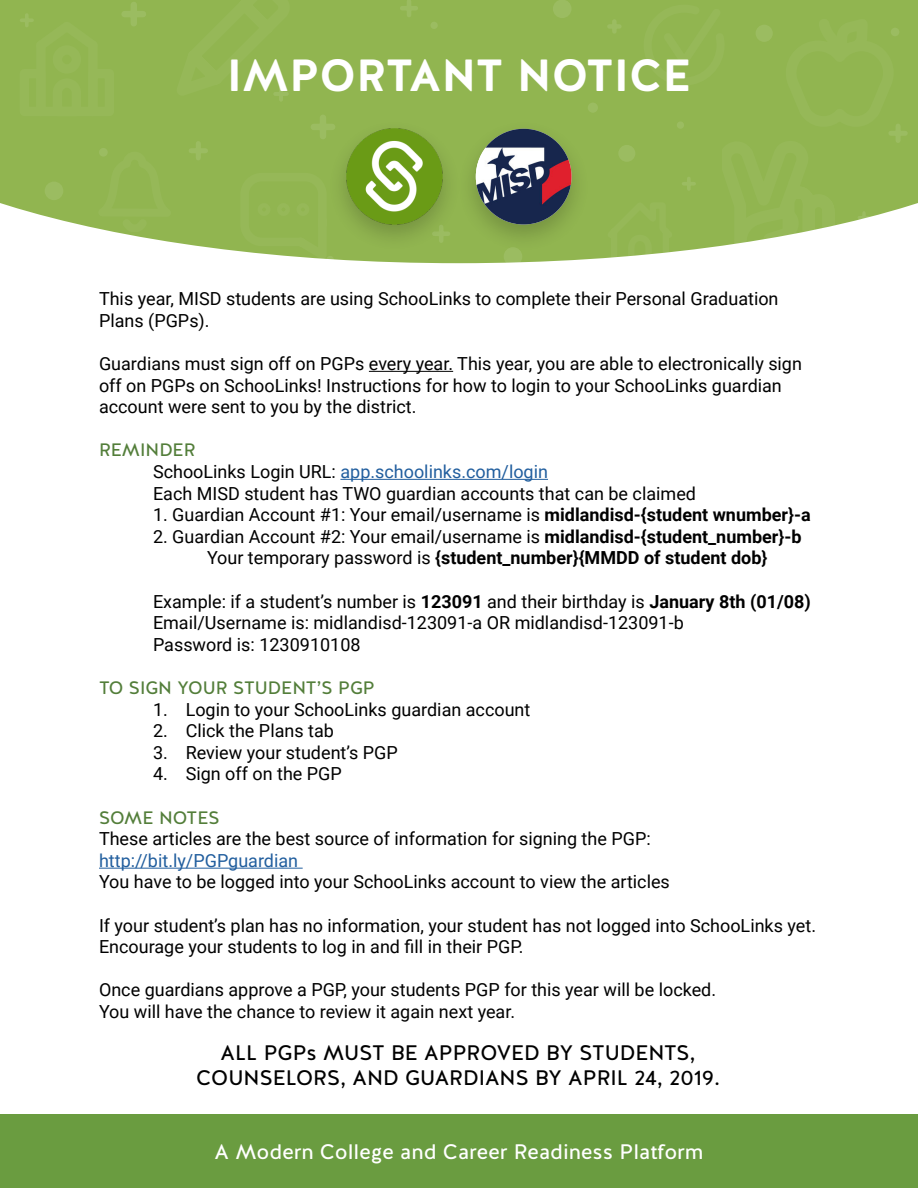
<style>
.page{position:relative;width:918px;height:1188px;background:#fff}
.page>*{position:absolute;margin:0;border:0;box-sizing:border-box;transform-origin:0 0}
.t1{font:700 45px "Halis R";color:#fff}
.t2{font:21px "Halis R";color:#000}
.t3{font:21px "Halis R";color:#fff}
.t4{font:18px/21.6px "Roboto";color:#000}
.t5{font:18px "Roboto";color:#215e9e}
.t6{font:700 18px "Roboto";color:#000}
.t7{font:18px "Halis R";color:#537e3a}
.s1{color:#000101}
.s2{font-weight:700}
.s3{font-weight:400}
</style>
<div class="page">
<div style="left:0;top:1115px;width:918px;height:73px;background:#6a9c40"></div>
<svg style="left:0;top:0;width:918px;height:263px;fill:#91b550"></svg>
<div style="left:99px;top:148px;width:9px;height:9px;background:#9bbc61;border-radius:50%"></div>
<div style="left:125px;top:11px;width:18px;height:6px;background:#9bbc61"></div>
<div style="left:131px;top:5px;width:6px;height:18px;background:#9bbc61"></div>
<hr style="left:369px;top:371px;width:84px;height:1px;background:#000">
<hr style="left:340px;top:479px;width:208px;height:1px;background:#215e9e">
<hr style="left:99px;top:868px;width:204px;height:1px;background:#215e9e">
<div style="left:191px;top:148px;width:15px;height:5px;background:#9bbc61"></div>
<div style="left:196px;top:144px;width:5px;height:14px;background:#9bbc61"></div>
<hr style="left:22px;top:18px;width:10px;height:4px;background:#9bbc61">
<hr style="left:25px;top:15px;width:4px;height:11px;background:#9bbc61">
<hr style="left:684px;top:182px;width:10px;height:4px;background:#9bbc61">
<hr style="left:687px;top:178px;width:4px;height:11px;background:#9bbc61">
<div style="left:891px;top:131px;width:14px;height:5px;background:#9bbc61"></div>
<div style="left:896px;top:126px;width:5px;height:14px;background:#9bbc61"></div>
<div style="left:677px;top:121px;width:7px;height:8px;background:#9bbc61;border-radius:50%"></div>
<div style="left:45px;top:182px;width:18px;height:18px;background:#9bbc61;border-radius:50%"></div>
<div style="left:755px;top:24px;width:19px;height:19px;background:#9bbc61;border-radius:50%"></div>
<div style="left:754px;top:23px;width:20px;height:20px;border:2px solid #91b550;border-radius:50%"></div>
<hr style="left:279px;top:88px;width:4px;height:12px;background:#9bbc61">
<svg style="left:327px;top:256px;width:7px;height:7px"></svg>
<div style="left:430px;top:22px;width:8px;height:7px;background:#9bbc61;border-radius:50%"></div>
<div style="left:457px;top:119px;width:134px;height:135px;background:#000;opacity:.2"></div>
<img style="left:476px;top:129px;width:96px;height:95px;border-radius:48px">
<div style="left:327px;top:119px;width:135px;height:134px;background:#000;opacity:.2"></div>
<img style="left:346px;top:129px;width:96px;height:95px">
<div style="left:609px;top:24px;width:10px;height:5px;background:#9bbc61"></div>
<div style="left:612px;top:21px;width:5px;height:11px;background:#9bbc61"></div>
<hr style="left:402px;top:6px;width:14px;height:4px;background:#9bbc61">
<hr style="left:407px;top:1px;width:4px;height:14px;background:#9bbc61">
<svg style="left:859px;top:213px;width:10px;height:9px"></svg>
<div style="left:891px;top:28px;width:8px;height:8px;background:#9bbc61;border-radius:50%"></div>
<div style="left:239px;top:171px;width:89px;height:90px;background:#91b550"></div>
<div style="left:642px;top:3px;width:84px;height:84px;background:#91b550"></div>
<div style="left:97px;top:150px;width:76px;height:81px;background:#91b550"></div>
<svg style="left:606px;top:201px;width:68px;height:62px"></svg>
<div style="left:175px;top:0;width:116px;height:97px;background:#91b550"></div>
<div style="left:784px;top:17px;width:111px;height:111px;background:#91b550"></div>
<svg style="left:722px;top:139px;width:114px;height:124px"></svg>
<div style="left:28px;top:20px;width:78px;height:98px;background:#94b754"></div>
<div style="left:553px;top:0;width:19px;height:18px;background:#9bbc61;border-radius:50%"></div>
<div style="left:617px;top:144px;width:19px;height:19px;background:#9bbc61;border-radius:50%"></div>
<div style="left:617px;top:143px;width:20px;height:20px;border:2px solid #91b550;border-radius:50%"></div>
<svg style="left:504px;top:247px;width:18px;height:19px"></svg>
<hr style="left:434px;top:232px;width:14px;height:4px;background:#9bbc61">
<hr style="left:439px;top:227px;width:4px;height:14px;background:#9bbc61">
<div style="left:314px;top:124px;width:18px;height:6px;background:#9bbc61"></div>
<div style="left:320px;top:118px;width:6px;height:18px;background:#9bbc61"></div>
<div style="left:587px;top:102px;width:12px;height:12px;background:#9bbc61;border-radius:50%"></div>
<div style="left:586px;top:101px;width:14px;height:13px;border:2px solid #91b550;border-radius:50%"></div>
<p class="t1" style="left:227px;top:46px;width:466px">IMPORTANT NOTICE</p>
<p class="t4" style="left:99px;top:287px;width:681px">This year, MISD students are using SchooLinks to complete their Personal Graduation<br>Plans (PGPs).</p>
<p class="t4" style="left:99px;top:352px;width:705px">Guardians must sign off on PGPs every year. This year, you are able to electronically sign off on PGPs on SchooLinks! Instructions for how to login to your SchooLinks guardian account were sent to you by the district.</p>
<p class="t7" style="left:99px;top:439px;width:98px">REMINDER</p>
<p class="t5" style="left:153px;top:459px;width:397px"><span class="s1">SchooLinks Login URL:</span> app.schoolinks.com/login</p>
<p class="t4" style="left:153px;top:482px;width:545px">Each MISD student has TWO guardian accounts that can be claimed</p>
<p class="t4" style="left:153px;top:503px;width:659px">1. Guardian Account #1: Your email/username is <span class="s2">midlandisd-{student wnumber}-a</span></p>
<p class="t4" style="left:153px;top:525px;width:650px">2. Guardian Account #2: Your email/username is <span class="s2">midlandisd-{student_number}-b</span></p>
<p class="t6" style="left:207px;top:545px;width:562px"><span class="s3">Your temporary password is</span> {student_number}{MMDD of student dob}</p>
<p class="t4" style="left:153px;top:590px;width:659px">Example: if a student’s number is <span class="s2">123091</span> and their birthday is <span class="s2">January 8th (01/08)</span></p>
<p class="t4" style="left:153px;top:611px;width:532px">Email/Username is: midlandisd-123091-a OR midlandisd-123091-b</p>
<p class="t4" style="left:153px;top:633px;width:209px">Password is: 1230910108</p>
<p class="t7" style="left:99px;top:676px;width:277px">TO SIGN YOUR STUDENT’S PGP</p>
<p class="t4" style="left:153px;top:698px;width:379px">1. Login to your SchooLinks guardian account</p>
<p class="t4" style="left:153px;top:719px;width:182px">2. Click the Plans tab</p>
<p class="t4" style="left:153px;top:741px;width:246px">3. Review your student’s PGP</p>
<p class="t4" style="left:153px;top:763px;width:190px">4. Sign off on the PGP</p>
<p class="t7" style="left:99px;top:806px;width:122px">SOME NOTES</p>
<p class="t4" style="left:99px;top:827px;width:553px">These articles are the best source of information for signing the PGP:</p>
<p class="t5" style="left:99px;top:848px;width:201px">http://bit.ly/PGPguardian</p>
<p class="t4" style="left:99px;top:871px;width:572px">You have to be logged into your SchooLinks account to view the articles</p>
<p class="t4" style="left:99px;top:914px;width:719px">If your student’s plan has no information, your student has not logged into SchooLinks yet.<br>Encourage your students to log in and fill in their PGP.</p>
<p class="t4" style="left:99px;top:979px;width:619px">Once guardians approve a PGP, your students PGP for this year will be locked.</p>
<p class="t4" style="left:99px;top:1000px;width:418px">You will have the chance to review it again next year.</p>
<p class="t2" style="left:221px;top:1039px;width:477px">ALL PGPs MUST BE APPROVED BY STUDENTS,</p>
<p class="t2" style="left:196px;top:1064px;width:525px">COUNSELORS, AND GUARDIANS BY APRIL 24, 2019.</p>
<p class="t3" style="left:215px;top:1138px;width:490px">A Modern College and Career Readiness Platform</p>
</div>
